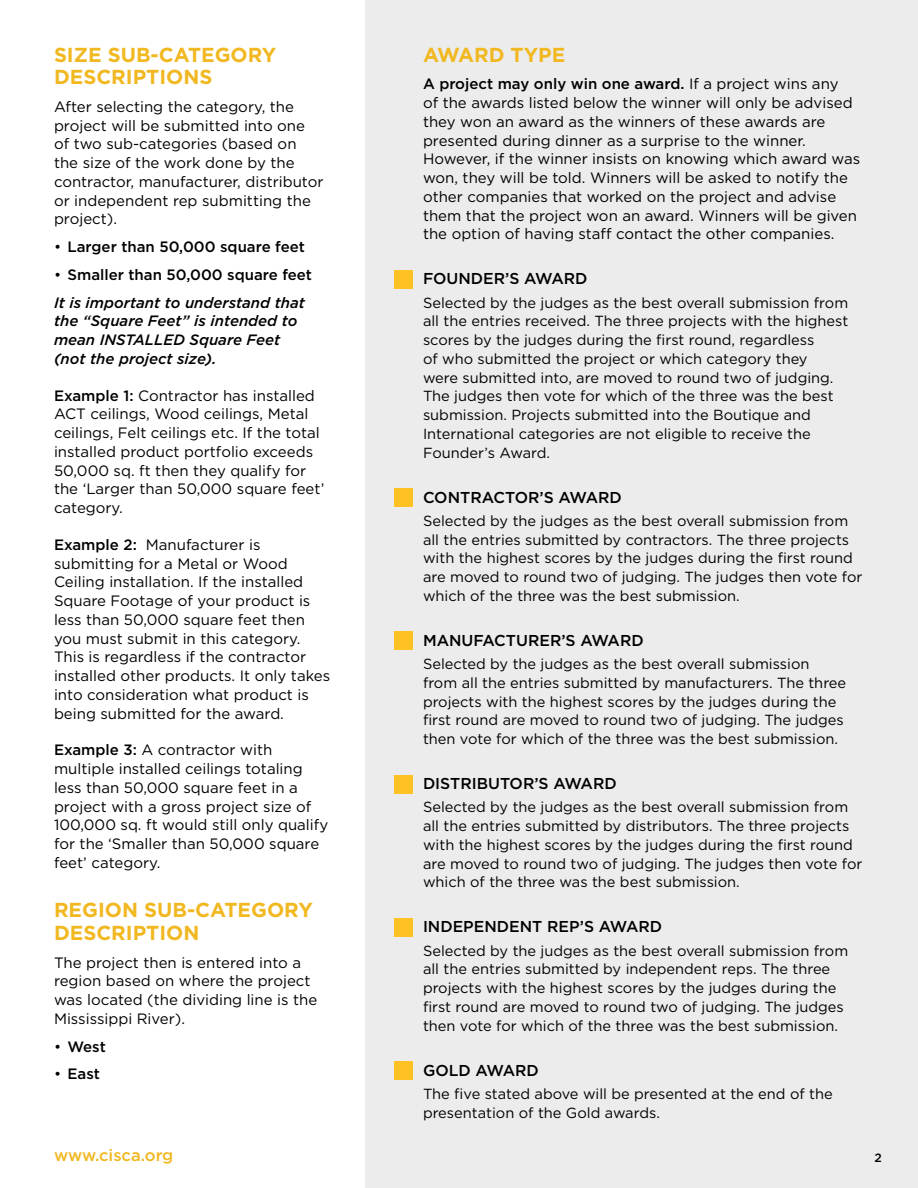
<style>
.page{position:relative;width:918px;height:1188px;background:#fff}
.page>*{position:absolute;margin:0;border:0;box-sizing:border-box;transform-origin:0 0}
.t1{font:700 20.25px/22.5px "Gotham";color:#f1b821}
.t2{font:500 16.5px "Gotham";color:#f1b821}
.t3{font:500 15.75px "Gotham";color:#000}
.t4{font:15px/18.8px "Gotham";color:#000}
.t5{font:italic 500 15px/18.8px "Gotham";color:#000}
.t6{font:500 15px "Gotham";color:#000}
.t7{font:14.7px/18.8px "Gotham";color:#000}
.t8{font:500 12px "Gotham";color:#000}
.s1{font-weight:400}
.s2{font-weight:400;font-style:normal}
.s3{font-style:normal}
.s4{font-weight:500}
</style>
<div class="page">
<div style="left:365px;top:0;width:553px;height:1188px;background:#edecec"></div>
<div style="left:394px;top:270px;width:19px;height:19px;background:#ffc222"></div>
<div style="left:394px;top:488px;width:19px;height:19px;background:#ffc222"></div>
<div style="left:394px;top:631px;width:19px;height:19px;background:#ffc222"></div>
<div style="left:394px;top:775px;width:19px;height:19px;background:#ffc222"></div>
<div style="left:394px;top:918px;width:19px;height:19px;background:#ffc222"></div>
<div style="left:394px;top:1061px;width:19px;height:19px;background:#ffc222"></div>
<h1 class="t1" style="left:54px;top:43px;width:224px">SIZE SUB-CATEGORY<br>DESCRIPTIONS</h1>
<p class="t4" style="left:54px;top:97px;width:271px">After selecting the category, the project will be submitted into one of two sub-categories (based on the size of the work done by the contractor, manufacturer, distributor or independent rep submitting the project).</p>
<p class="t6" style="left:54px;top:238px;width:253px"><span class="s1">•</span> Larger than 50,000 square feet</p>
<p class="t5" style="left:54px;top:261px;width:260px;line-height:27.8px"><span class="s2">•</span> <span class="s3">Smaller than 50,000 square feet<br></span>It is important to understand that</p>
<p class="t5" style="left:54px;top:312px;width:245px">the “Square Feet” is intended to mean INSTALLED Square Feet (not the project size).</p>
<p class="t4" style="left:54px;top:386px;width:272px"><span class="s4">Example 1:</span> Contractor has installed ACT ceilings, Wood ceilings, Metal ceilings, Felt ceilings etc. If the total installed product portfolio exceeds 50,000 sq. ft then they qualify for the ‘Larger than 50,000 square feet’ category.</p>
<p class="t4" style="left:54px;top:535px;width:278px"><span class="s4">Example 2:</span> Manufacturer is submitting for a Metal or Wood Ceiling installation. If the installed Square Footage of your product is less than 50,000 square feet then you must submit in this category.<br>This is regardless if the contractor installed other products. It only takes into consideration what product is being submitted for the award.</p>
<p class="t4" style="left:54px;top:741px;width:276px"><span class="s4">Example 3:</span> A contractor with multiple installed ceilings totaling less than 50,000 square feet in a project with a gross project size of<br>100,000 sq. ft would still only qualify for the ‘Smaller than 50,000 square feet’ category.</p>
<h1 class="t1" style="left:54px;top:899px;width:260px">REGION SUB-CATEGORY<br>DESCRIPTION</h1>
<p class="t4" style="left:54px;top:953px;width:265px">The project then is entered into a region based on where the project was located (the dividing line is the<br>Mississippi River).</p>
<p class="t6" style="left:54px;top:1038px;width:53px"><span class="s1">•</span> West</p>
<p class="t6" style="left:54px;top:1066px;width:47px"><span class="s1">•</span> East</p>
<h1 class="t1" style="left:423px;top:43px;width:144px">AWARD TYPE</h1>
<p class="t4" style="left:423px;top:75px;width:439px"><span class="s4">A project may only win one award.</span> If a project wins any<br>of the awards listed below the winner will only be advised they won an award as the winners of these awards are presented during dinner as a surprise to the winner.<br>However, if the winner insists on knowing which award was won, they will be told. Winners will be asked to notify the other companies that worked on the project and advise them that the project won an award. Winners will be given the option of having staff contact the other companies.</p>
<p class="t3" style="left:423px;top:270px;width:166px">FOUNDER’S AWARD</p>
<p class="t7" style="left:423px;top:293px;width:427px">Selected by the judges as the best overall submission from all the entries received. The three projects with the highest scores by the judges during the first round, regardless<br>of who submitted the project or which category they<br>were submitted into, are moved to round two of judging.<br>The judges then vote for which of the three was the best submission. Projects submitted into the Boutique and International categories are not eligible to receive the Founder’s Award.</p>
<p class="t3" style="left:423px;top:488px;width:200px">CONTRACTOR’S AWARD</p>
<p class="t7" style="left:423px;top:511px;width:441px">Selected by the judges as the best overall submission from all the entries submitted by contractors. The three projects with the highest scores by the judges during the first round are moved to round two of judging. The judges then vote for which of the three was the best submission.</p>
<p class="t3" style="left:423px;top:631px;width:222px">MANUFACTURER’S AWARD</p>
<p class="t7" style="left:423px;top:654px;width:425px">Selected by the judges as the best overall submission from all the entries submitted by manufacturers. The three projects with the highest scores by the judges during the first round are moved to round two of judging. The judges then vote for which of the three was the best submission.</p>
<p class="t3" style="left:423px;top:775px;width:195px">DISTRIBUTOR’S AWARD</p>
<p class="t7" style="left:423px;top:798px;width:441px">Selected by the judges as the best overall submission from all the entries submitted by distributors. The three projects with the highest scores by the judges during the first round are moved to round two of judging. The judges then vote for which of the three was the best submission.</p>
<p class="t3" style="left:423px;top:918px;width:241px">INDEPENDENT REP’S AWARD</p>
<p class="t7" style="left:423px;top:941px;width:427px">Selected by the judges as the best overall submission from all the entries submitted by independent reps. The three projects with the highest scores by the judges during the first round are moved to round two of judging. The judges then vote for which of the three was the best submission.</p>
<p class="t3" style="left:423px;top:1061px;width:117px">GOLD AWARD</p>
<p class="t7" style="left:423px;top:1084px;width:411px">The five stated above will be presented at the end of the presentation of the Gold awards.</p>
<p class="t2" style="left:54px;top:1146px;width:121px">www.cisca.org</p>
<p class="t8" style="left:875px;top:1151px;width:9px">2</p>
</div>
